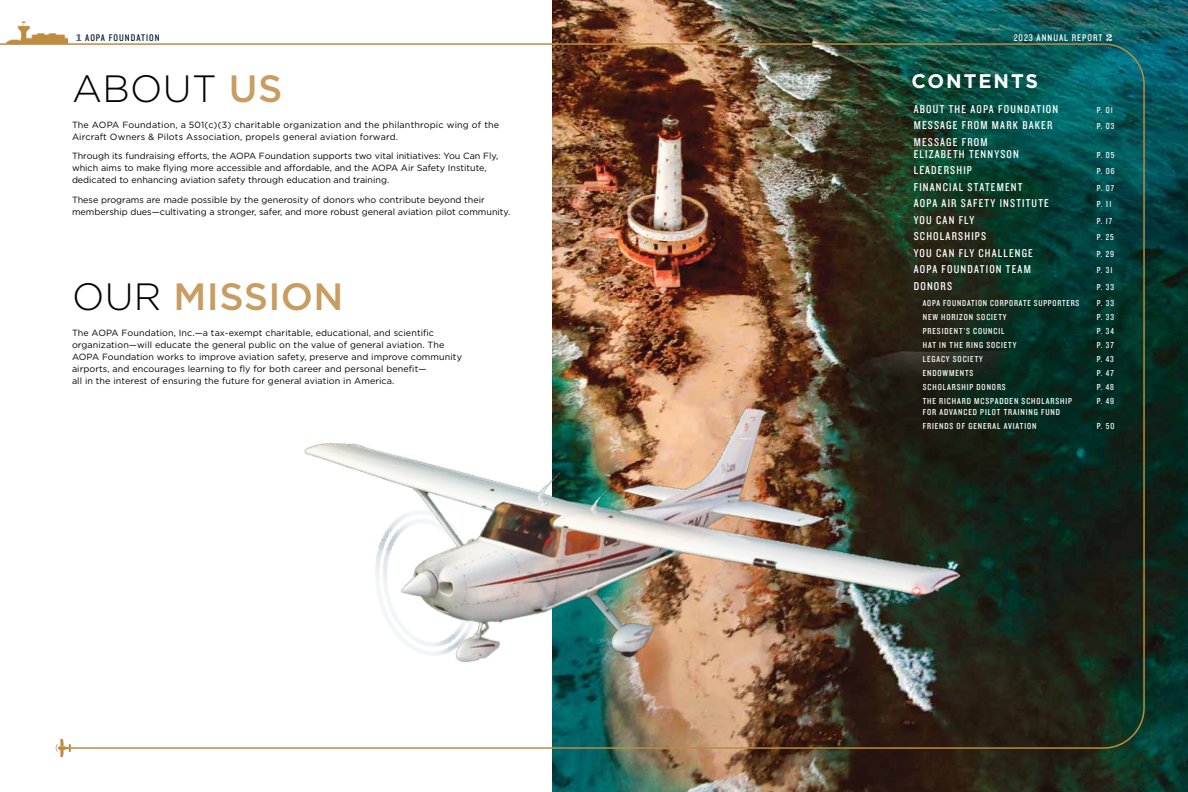
<style>
.page{position:relative;width:1188px;height:792px;background:#fff}
.page>*{position:absolute;margin:0;border:0;box-sizing:border-box;transform-origin:0 0}
.t1{font:500 38px "Gotham";letter-spacing:.01em;color:#c89d61}
.t2{font:300 38px "Gotham";letter-spacing:.01em;color:#000}
.t3{font:700 19.7px "Gotham";letter-spacing:.1em;color:#fff}
.t4{font:11.8px/12px "Knockout 29 Junior Ltweight";letter-spacing:.1em;color:#fff}
.t5{font:10px "Knockout 29 Junior Ltweight";letter-spacing:.1em;color:#fff}
.t6{font:10px "Knockout 29 Junior Ltweight";letter-spacing:.1em;color:#001d34}
.t7{font:9px/12px "Gotham";color:#000}
.t8{font:9px/14px "Knockout 29 Junior Ltweight";letter-spacing:.1em;color:#fff}
.t9{font:9px/12px "Gotham";letter-spacing:.02em;color:#000}
.s1{font-family:"Sentinel";font-weight:900;font-size:11px;color:#5f696f}
.s2{font-family:"Sentinel";font-weight:900;font-size:11px;color:#e7e6e6}
.s3{font-weight:500;color:#c89d61}
.s4{font-weight:300;color:#000}
</style>
<div class="page">
<img style="left:552px;top:0;width:636px;height:792px">
<img style="left:552px;top:750px;width:491px;height:42px">
<img style="left:6px;top:21px;width:61px;height:22px">
<img style="left:0;top:43px;width:1146px;height:707px">
<svg style="left:56px;top:739px;width:15px;height:18px"></svg>
<p class="t6" style="left:76px;top:31px;width:85px"><span class="s1">1</span> AOPA FOUNDATION</p>
<p class="t5" style="left:1014px;top:31px;width:100px">2023 ANNUAL REPORT <span class="s2">2</span></p>
<h1 class="t2" style="left:72px;top:65px;width:212px">ABOUT <span class="s3">US</span></h1>
<p class="t9" style="left:72px;top:119px;width:429px">The AOPA Foundation, a 501(c)(3) charitable organization and the philanthropic wing of the<br>Aircraft Owners &amp; Pilots Association, propels general aviation forward.</p>
<p class="t7" style="left:72px;top:150px;width:428px">Through its fundraising efforts, the AOPA Foundation supports two vital initiatives: You Can Fly, which aims to make flying more accessible and affordable, and the AOPA Air Safety Institute, dedicated to enhancing aviation safety through education and training.</p>
<p class="t7" style="left:72px;top:194px;width:440px">These programs are made possible by the generosity of donors who contribute beyond their membership dues—cultivating a stronger, safer, and more robust general aviation pilot community.</p>
<h1 class="t1" style="left:72px;top:272px;width:273px"><span class="s4">OUR</span> MISSION</h1>
<p class="t7" style="left:72px;top:326px;width:391px">The AOPA Foundation, Inc.—a tax-exempt charitable, educational, and scientific organization—will educate the general public on the value of general aviation. The AOPA Foundation works to improve aviation safety, preserve and improve community airports, and encourages learning to fly for both career and personal benefit—<br>all in the interest of ensuring the future for general aviation in America.</p>
<h2 class="t3" style="left:911px;top:68px;width:128px">CONTENTS</h2>
<h3 class="t4" style="left:914px;top:103px;width:146px">ABOUT THE AOPA FOUNDATION</h3>
<p class="t8" style="left:1097px;top:103px;width:18px">P. 01</p>
<h3 class="t4" style="left:914px;top:119px;width:140px">MESSAGE FROM MARK BAKER</h3>
<p class="t8" style="left:1097px;top:119px;width:19px">P. 03</p>
<h3 class="t4" style="left:914px;top:136px;width:107px">MESSAGE FROM<br>ELIZABETH TENNYSON</h3>
<p class="t8" style="left:1097px;top:148px;width:19px">P. 05</p>
<h3 class="t4" style="left:914px;top:164px;width:60px">LEADERSHIP</h3>
<p class="t8" style="left:1097px;top:164px;width:19px">P. 06</p>
<h3 class="t4" style="left:914px;top:181px;width:110px">FINANCIAL STATEMENT</h3>
<p class="t8" style="left:1097px;top:181px;width:19px">P. 07</p>
<h3 class="t4" style="left:914px;top:197px;width:137px">AOPA AIR SAFETY INSTITUTE</h3>
<p class="t8" style="left:1097px;top:197px;width:16px">P. 11</p>
<h3 class="t4" style="left:914px;top:214px;width:62px">YOU CAN FLY</h3>
<p class="t8" style="left:1097px;top:214px;width:17px">P. 17</p>
<h3 class="t4" style="left:914px;top:230px;width:74px">SCHOLARSHIPS</h3>
<p class="t8" style="left:1097px;top:230px;width:19px">P. 25</p>
<h3 class="t4" style="left:914px;top:247px;width:121px">YOU CAN FLY CHALLENGE</h3>
<p class="t8" style="left:1097px;top:247px;width:19px">P. 29</p>
<h3 class="t4" style="left:914px;top:263px;width:119px">AOPA FOUNDATION TEAM</h3>
<p class="t8" style="left:1097px;top:263px;width:17px">P. 31</p>
<h3 class="t4" style="left:914px;top:280px;width:40px">DONORS</h3>
<p class="t8" style="left:1097px;top:280px;width:19px">P. 33</p>
<p class="t8" style="left:923px;top:296px;width:158px">AOPA FOUNDATION CORPORATE SUPPORTERS</p>
<p class="t8" style="left:1097px;top:296px;width:19px">P. 33</p>
<p class="t8" style="left:923px;top:310px;width:85px">NEW HORIZON SOCIETY</p>
<p class="t8" style="left:1097px;top:310px;width:19px">P. 33</p>
<p class="t8" style="left:923px;top:324px;width:83px">PRESIDENT’S COUNCIL</p>
<p class="t8" style="left:1097px;top:324px;width:19px">P. 34</p>
<p class="t8" style="left:923px;top:338px;width:95px">HAT IN THE RING SOCIETY</p>
<p class="t8" style="left:1097px;top:338px;width:18px">P. 37</p>
<p class="t8" style="left:923px;top:352px;width:62px">LEGACY SOCIETY</p>
<p class="t8" style="left:1097px;top:352px;width:19px">P. 43</p>
<p class="t8" style="left:923px;top:366px;width:52px">ENDOWMENTS</p>
<p class="t8" style="left:1097px;top:366px;width:18px">P. 47</p>
<p class="t8" style="left:923px;top:380px;width:85px">SCHOLARSHIP DONORS</p>
<p class="t8" style="left:1097px;top:380px;width:19px">P. 48</p>
<p class="t8" style="left:923px;top:394px;width:151px">THE RICHARD MCSPADDEN SCHOLARSHIP</p>
<p class="t8" style="left:1097px;top:394px;width:19px">P. 49</p>
<p class="t8" style="left:923px;top:405px;width:139px">FOR ADVANCED PILOT TRAINING FUND<br>FRIENDS OF GENERAL AVIATION</p>
<p class="t8" style="left:1097px;top:419px;width:19px">P. 50</p>
</div>
